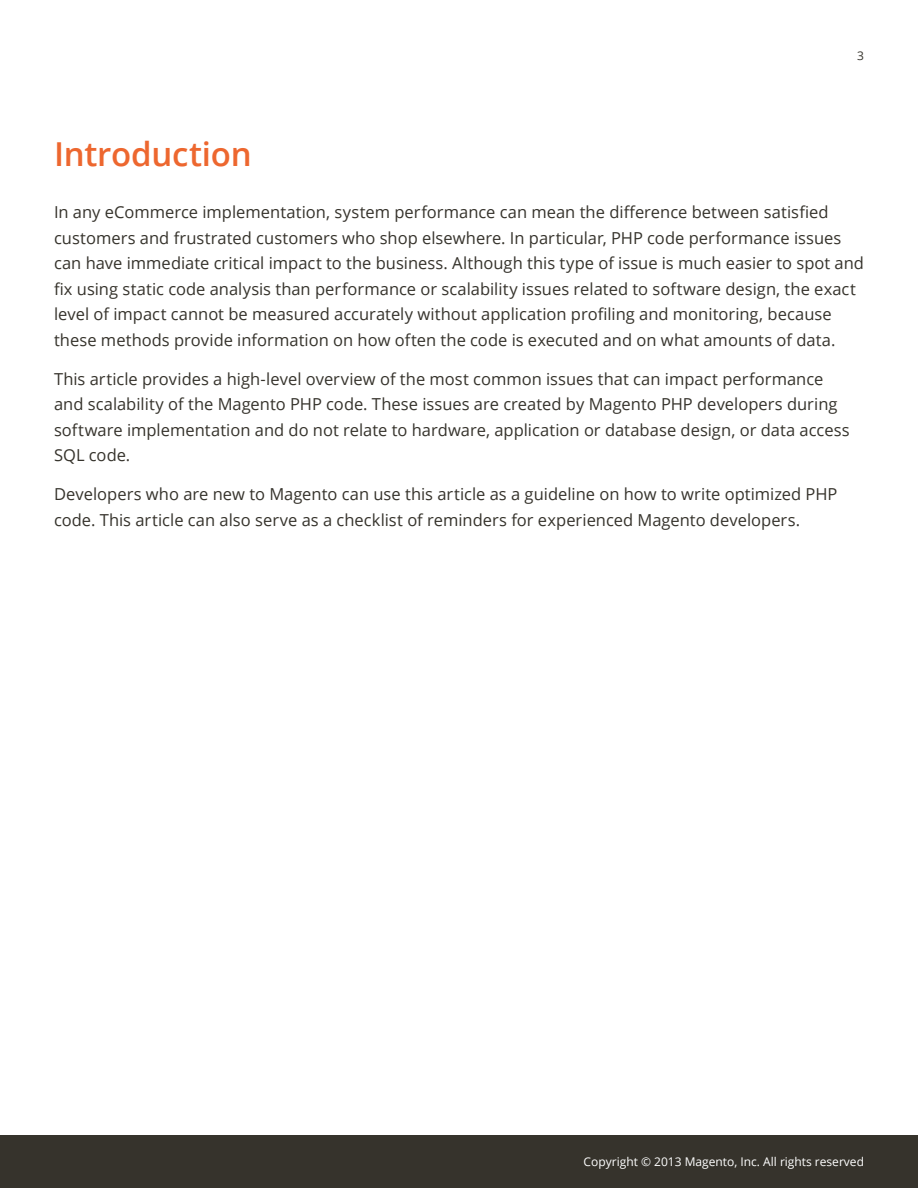
<style>
.page{position:relative;width:918px;height:1188px;background:#fff}
.page>*{position:absolute;margin:0;border:0;box-sizing:border-box;transform-origin:0 0}
.t1{font:600 33px "Open Sans";letter-spacing:-.01em;color:#ed672f}
.t2{font:16.5px/25.5px "Open Sans";color:#36332c}
.t3{font:12px "Open Sans";color:#fff}
.t4{font:12px "Open Sans";color:#36332c}
</style>
<div class="page">
<div style="left:0;top:1135px;width:918px;height:53px;background:#36332c"></div>
<p class="t4" style="left:857px;top:48px;width:8px">3</p>
<h1 class="t1" style="left:54px;top:131px;width:199px">Introduction</h1>
<p class="t2" style="left:54px;top:199px;width:812px">In any eCommerce implementation, system performance can mean the difference between satisfied customers and frustrated customers who shop elsewhere. In particular, PHP code performance issues can have immediate critical impact to the business. Although this type of issue is much easier to spot and fix using static code analysis than performance or scalability issues related to software design, the exact level of impact cannot be measured accurately without application profiling and monitoring, because these methods provide information on how often the code is executed and on what amounts of data.</p>
<p class="t2" style="left:54px;top:365px;width:797px">This article provides a high-level overview of the most common issues that can impact performance and scalability of the Magento PHP code. These issues are created by Magento PHP developers during software implementation and do not relate to hardware, application or database design, or data access SQL code.</p>
<p class="t2" style="left:54px;top:481px;width:785px">Developers who are new to Magento can use this article as a guideline on how to write optimized PHP code. This article can also serve as a checklist of reminders for experienced Magento developers.</p>
<p class="t3" style="left:584px;top:1153px;width:282px">Copyright © 2013 Magento, Inc. All rights reserved</p>
</div>
